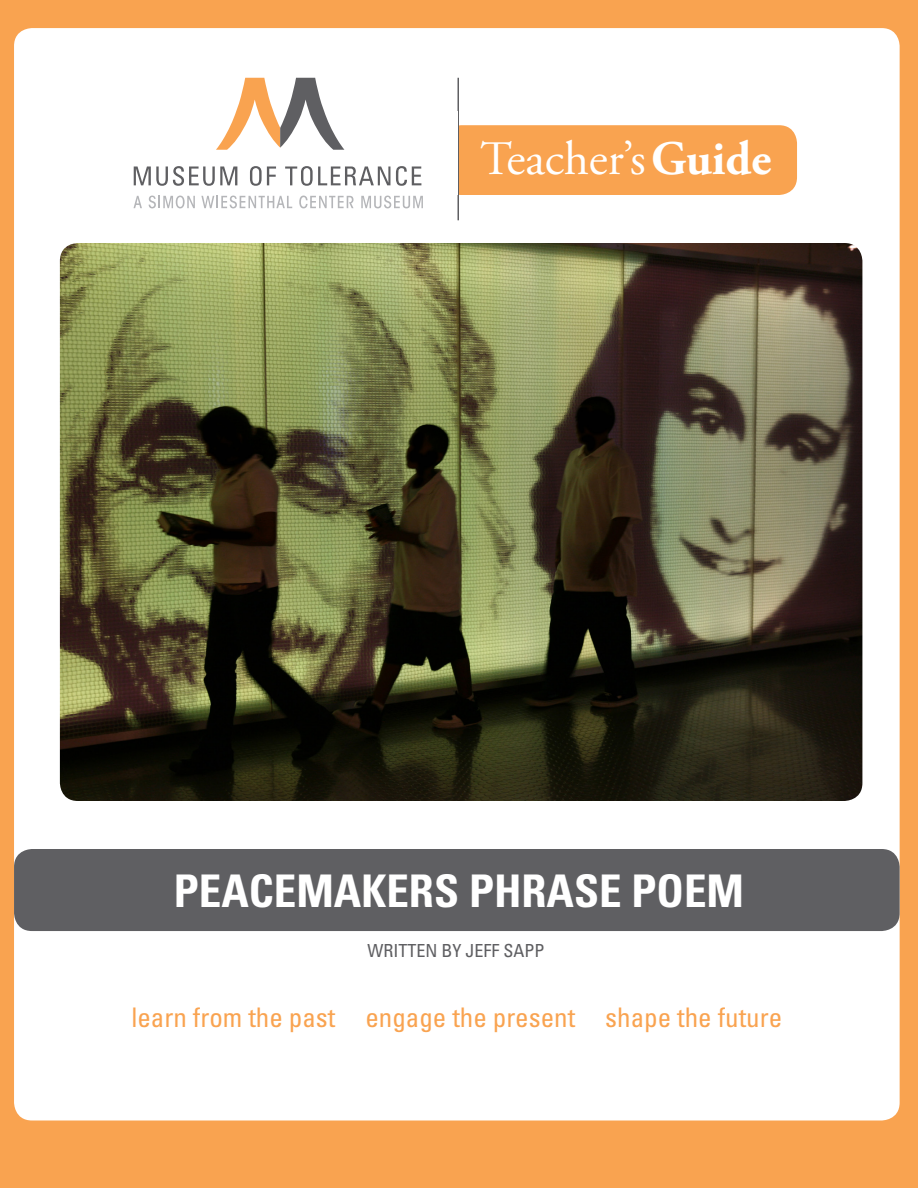
<style>
.page{position:relative;width:918px;height:1188px;background:#f9a350}
.page>*{position:absolute;margin:0;border:0;box-sizing:border-box;transform-origin:0 0}
.t1{font:48px "Adobe Garamond Pro";color:#fff}
.t2{font:700 condensed 45px "Univers";color:#fff}
.t3{font:condensed 27px "Univers";color:#f9a350}
.t4{font:condensed 18px "Univers";color:#5f5f62}
.s1{font-weight:700}
</style>
<div class="page">
<div style="left:14px;top:28px;width:886px;height:1092px;background:#fff;border-radius:18px"></div>
<svg style="left:216px;top:78px;width:128px;height:72px"></svg>
<svg style="left:134px;top:196px;width:8px;height:12px"></svg>
<svg style="left:149px;top:196px;width:46px;height:12px"></svg>
<svg style="left:201px;top:196px;width:91px;height:12px"></svg>
<svg style="left:299px;top:196px;width:55px;height:12px"></svg>
<svg style="left:361px;top:196px;width:62px;height:12px"></svg>
<svg style="left:134px;top:166px;width:103px;height:20px"></svg>
<svg style="left:250px;top:166px;width:26px;height:20px"></svg>
<svg style="left:285px;top:166px;width:105px;height:20px"></svg>
<svg style="left:396px;top:166px;width:25px;height:20px"></svg>
<div style="left:443px;top:125px;width:354px;height:70px;background:#f9a350;border-radius:18px"></div>
<hr style="left:458px;top:78px;width:1px;height:142px;background:#5f5f62">
<div style="left:441px;top:111px;width:17px;height:84px;background:#fff"></div>
<div style="left:14px;top:849px;width:886px;height:82px;background:#5f5f62;border-radius:18px"></div>
<img style="left:60px;top:243px;width:802px;height:558px">
<p class="t1" style="left:481px;top:130px;width:292px">Teacher’s <span class="s1">Guide</span></p>
<p class="t2" style="left:174px;top:864px;width:572px">PEACEMAKERS PHRASE POEM</p>
<p class="t4" style="left:368px;top:940px;width:179px">WRITTEN BY JEFF SAPP</p>
<p class="t3" style="left:131px;top:1000px;width:652px">learn from the past engage the present shape the future</p>
</div>
